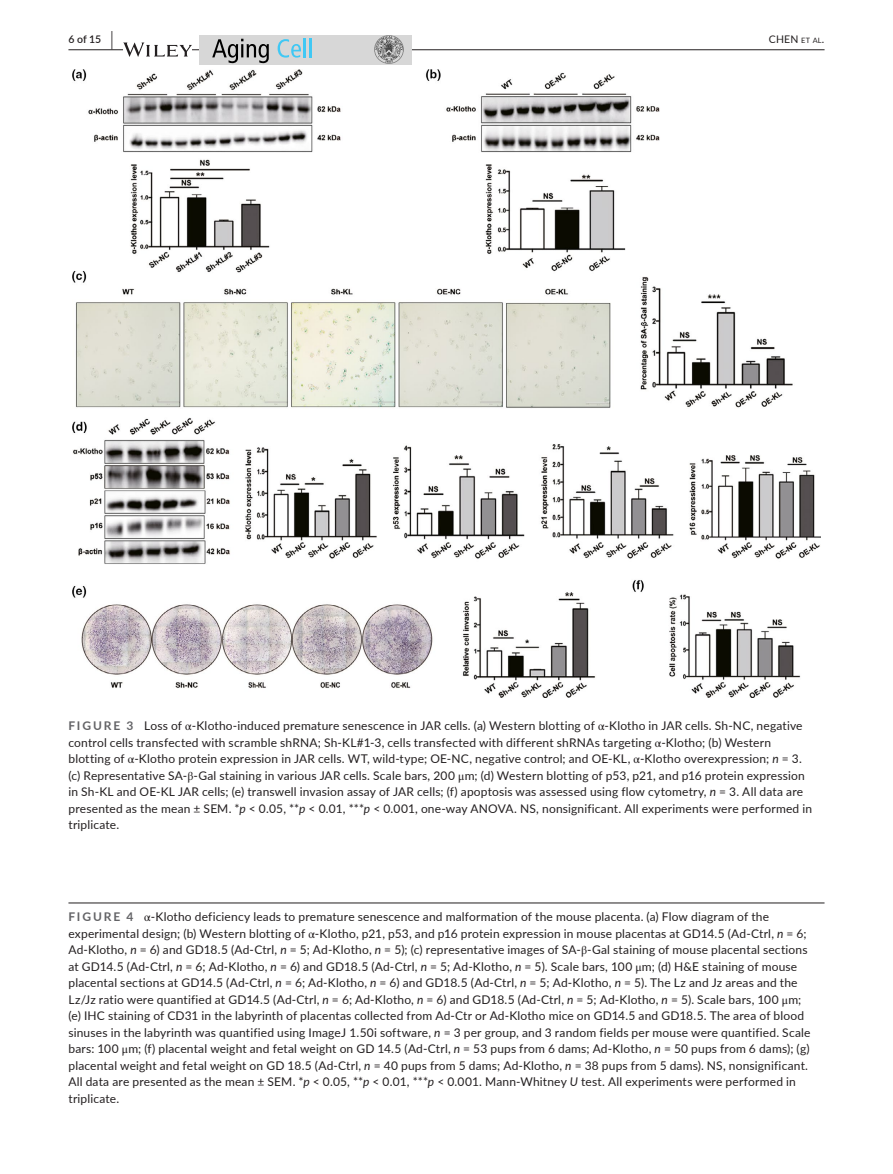
<style>
.page{position:relative;width:893px;height:1174px;background:#fff}
.page>*{position:absolute;margin:0;border:0;box-sizing:border-box;transform-origin:0 0}
.t1{font:12px/16.5px "Lato";letter-spacing:.015em;color:#231f20}
.t2{font:10.5px "Lato";color:#231f20}
.t3{font:600 10.5px "Lato";color:#231f20}
.s1{font-size:19.5px}
.s2{font-size:7.35px}
.s3{font-weight:700;color:#636366}
.s4{font-family:"STIX"}
.s5{font-style:italic}
</style>
<div class="page">
<hr style="left:68px;top:49px;width:756px;height:1px;background:#231f20">
<svg style="left:123px;top:42px;width:69px;height:15px"></svg>
<div style="left:200px;top:35px;width:212px;height:29px;background:#d7d7d7"></div>
<svg style="left:212px;top:39px;width:57px;height:24px"></svg>
<svg style="left:278px;top:38px;width:28px;height:20px"></svg>
<hr style="left:309px;top:38px;width:3px;height:19px;background:#40c8f4">
<img style="left:375px;top:35px;width:28px;height:29px">
<img style="left:72px;top:69px;width:749px;height:629px">
<hr style="left:68px;top:902px;width:756px;height:1px;background:#231f20">
<p class="t3" style="left:68px;top:31px;width:46px">6 of 15 <span class="s1">|</span></p>
<p class="t2" style="left:769px;top:31px;width:57px">CHEN <span class="s2">et al</span>.</p>
<p class="t1" style="left:68px;top:717px;width:745px"><span class="s3">FIGURE 3</span> Loss of <span class="s4">α</span>-Klotho-induced premature senescence in JAR cells. (a) Western blotting of <span class="s4">α</span>-Klotho in JAR cells. Sh-NC, negative control cells transfected with scramble shRNA; Sh-KL#1-3, cells transfected with different shRNAs targeting <span class="s4">α</span>-Klotho; (b) Western blotting of <span class="s4">α</span>-Klotho protein expression in JAR cells. WT, wild-type; OE-NC, negative control; and OE-KL, <span class="s4">α</span>-Klotho overexpression; <span class="s5">n</span> = 3. (c) Representative SA-<span class="s4">β</span>-Gal staining in various JAR cells. Scale bars, 200 <span class="s4">μ</span>m; (d) Western blotting of p53, p21, and p16 protein expression in Sh-KL and OE-KL JAR cells; (e) transwell invasion assay of JAR cells; (f) apoptosis was assessed using flow cytometry, <span class="s5">n</span> = 3. All data are presented as the mean ± SEM. *<span class="s5">p</span> &lt; 0.05, **<span class="s5">p</span> &lt; 0.01, ***<span class="s5">p</span> &lt; 0.001, one-way ANOVA. NS, nonsignificant. All experiments were performed in triplicate.</p>
<p class="t1" style="left:68px;top:908px;width:744px"><span class="s3">FIGURE 4</span> <span class="s4">α</span>-Klotho deficiency leads to premature senescence and malformation of the mouse placenta. (a) Flow diagram of the experimental design; (b) Western blotting of <span class="s4">α</span>-Klotho, p21, p53, and p16 protein expression in mouse placentas at GD14.5 (Ad-Ctrl, <span class="s5">n</span> = 6; Ad-Klotho, <span class="s5">n</span> = 6) and GD18.5 (Ad-Ctrl, <span class="s5">n</span> = 5; Ad-Klotho, <span class="s5">n</span> = 5); (c) representative images of SA-<span class="s4">β</span>-Gal staining of mouse placental sections at GD14.5 (Ad-Ctrl, <span class="s5">n</span> = 6; Ad-Klotho, <span class="s5">n</span> = 6) and GD18.5 (Ad-Ctrl, <span class="s5">n</span> = 5; Ad-Klotho, <span class="s5">n</span> = 5). Scale bars, 100 <span class="s4">μ</span>m; (d) H&amp;E staining of mouse placental sections at GD14.5 (Ad-Ctrl, <span class="s5">n</span> = 6; Ad-Klotho, <span class="s5">n</span> = 6) and GD18.5 (Ad-Ctrl, <span class="s5">n</span> = 5; Ad-Klotho, <span class="s5">n</span> = 5). The Lz and Jz areas and the Lz/Jz ratio were quantified at GD14.5 (Ad-Ctrl, <span class="s5">n</span> = 6; Ad-Klotho, <span class="s5">n</span> = 6) and GD18.5 (Ad-Ctrl, <span class="s5">n</span> = 5; Ad-Klotho, <span class="s5">n</span> = 5). Scale bars, 100 <span class="s4">μ</span>m; (e) IHC staining of CD31 in the labyrinth of placentas collected from Ad-Ctr or Ad-Klotho mice on GD14.5 and GD18.5. The area of blood sinuses in the labyrinth was quantified using ImageJ 1.50i software, <span class="s5">n</span> = 3 per group, and 3 random fields per mouse were quantified. Scale bars: 100 <span class="s4">μ</span>m; (f) placental weight and fetal weight on GD 14.5 (Ad-Ctrl, <span class="s5">n</span> = 53 pups from 6 dams; Ad-Klotho, <span class="s5">n</span> = 50 pups from 6 dams); (g) placental weight and fetal weight on GD 18.5 (Ad-Ctrl, <span class="s5">n</span> = 40 pups from 5 dams; Ad-Klotho, <span class="s5">n</span> = 38 pups from 5 dams). NS, nonsignificant.<br>All data are presented as the mean ± SEM. *<span class="s5">p</span> &lt; 0.05, **<span class="s5">p</span> &lt; 0.01, ***<span class="s5">p</span> &lt; 0.001. Mann-Whitney <span class="s5">U</span> test. All experiments were performed in triplicate.</p>
</div>
